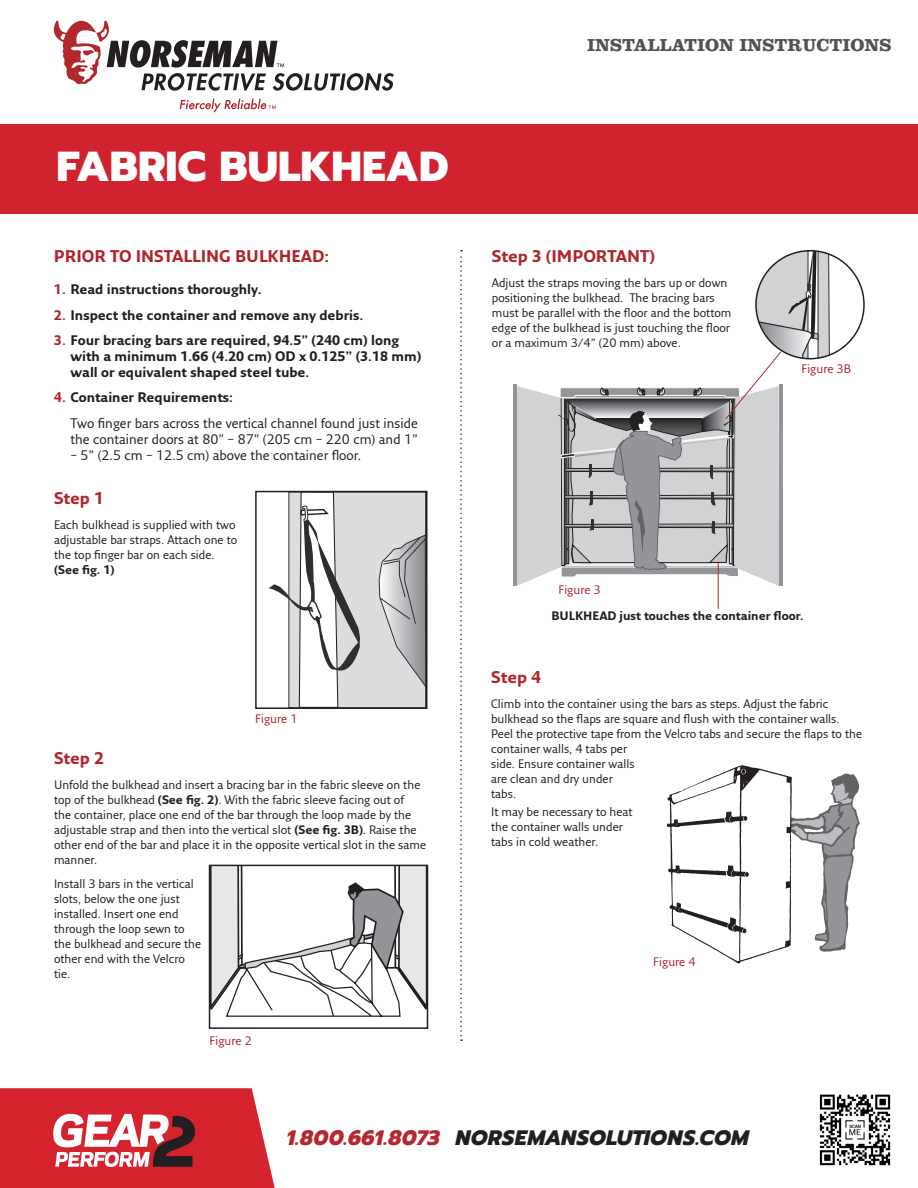
<style>
.page{position:relative;width:918px;height:1188px;background:#fff}
.page>*{position:absolute;margin:0;border:0;box-sizing:border-box;transform-origin:0 0}
.t1{font:800 42px "Prompt";color:#fff}
.t2{font:italic 800 21px "Prompt";letter-spacing:.02em;color:#231f20}
.t3{font:700 18px "Clarendon LT Std";color:#525053}
.t4{font:700 16.5px "Fresco Sans Pro";color:#b0242a}
.t5{font:700 13.5px/16.2px "Fresco Sans Pro";color:#231f20}
.t6{font:13.5px/25.2px "Fresco Sans Pro";color:#231f20}
.t7{font:12px/15px "Fresco Sans Pro";color:#231f20}
.t8{font:700 12px "Fresco Sans Pro";color:#231f20}
.t9{font:12px "Fresco Sans Pro";color:#b0242a}
.s1{color:#b0242a}
.s2{font-weight:700;color:#b0242a}
.s3{font-weight:700}
.s4{color:#b6282d}
</style>
<div class="page">
<hr style="left:513px;top:385px;width:3px;height:201px;background:#939598">
<div style="left:289px;top:492px;width:137px;height:216px;background:#dcdddf"></div>
<svg style="left:378px;top:535px;width:46px;height:150px"></svg>
<svg style="left:268px;top:494px;width:92px;height:212px"></svg>
<div style="left:255px;top:491px;width:172px;height:218px;border:2px solid #231f20"></div>
<svg style="left:667px;top:765px;width:193px;height:198px"></svg>
<svg style="left:460px;top:250px;width:2px;height:791px"></svg>
<svg style="left:212px;top:868px;width:213px;height:149px"></svg>
<div style="left:209px;top:865px;width:219px;height:164px;border:2px solid #231f20"></div>
<svg style="left:516px;top:251px;width:348px;height:335px"></svg>
<hr style="left:718px;top:563px;width:1px;height:46px;background:#b2262c">
<svg style="left:180px;top:99px;width:96px;height:13px"></svg>
<svg style="left:54px;top:21px;width:340px;height:70px"></svg>
<div style="left:0;top:125px;width:918px;height:89px;background:#d1222f"></div>
<svg style="left:0;top:1088px;width:275px;height:100px;background:#d4464f"></svg>
<img style="left:819px;top:1094px;width:72px;height:72px">
<h1 class="t1" style="left:57px;top:142px;width:393px">FABRIC BULKHEAD</h1>
<h3 class="t4" style="left:54px;top:245px;width:277px">PRIOR TO INSTALLING BULKHEAD:</h3>
<p class="t5" style="left:54px;top:281px;width:209px"><span class="s1">1.</span> Read instructions thoroughly.</p>
<p class="t5" style="left:54px;top:306px;width:311px"><span class="s1">2.</span> Inspect the container and remove any debris.</p>
<p class="t5" style="left:70px;top:332px;width:352px;text-indent:-16px"><span class="s1">3.</span> Four bracing bars are required, 94.5” (240 cm) long with a minimum 1.66 (4.20 cm) OD x 0.125” (3.18 mm) wall or equivalent shaped steel tube.</p>
<p class="t6" style="left:70px;top:385px;width:349px;text-indent:-16px"><span class="s2">4.</span> <span class="s3">Container Requirements:<br></span>Two finger bars across the vertical channel found just inside</p>
<p class="t6" style="left:70px;top:426px;width:349px">the container doors at 80” – 87” (205 cm – 220 cm) and 1”</p>
<p class="t6" style="left:70px;top:442px;width:292px">– 5” (2.5 cm – 12.5 cm) above the container floor.</p>
<h3 class="t4" style="left:54px;top:488px;width:51px">Step 1</h3>
<p class="t7" style="left:54px;top:517px;width:185px">Each bulkhead is supplied with two adjustable bar straps. Attach one to the top finger bar on each side.</p>
<p class="t8" style="left:54px;top:562px;width:62px">(See fig. 1)</p>
<p class="t9" style="left:255px;top:712px;width:44px">Figure 1</p>
<h3 class="t4" style="left:54px;top:748px;width:51px">Step 2</h3>
<p class="t7" style="left:54px;top:777px;width:374px">Unfold the bulkhead and insert a bracing bar in the fabric sleeve on the top of the bulkhead <span class="s3">(See fig. 2)</span>. With the fabric sleeve facing out of<br>the container, place one end of the bar through the loop made by the adjustable strap and then into the vertical slot <span class="s3">(See fig. 3B)</span>. Raise the other end of the bar and place it in the opposite vertical slot in the same manner.</p>
<p class="t7" style="left:54px;top:876px;width:149px">Install 3 bars in the vertical slots, below the one just installed. Insert one end through the loop sewn to the bulkhead and secure the other end with the Velcro tie.</p>
<p class="t9" style="left:210px;top:1033px;width:44px">Figure 2</p>
<h3 class="t3" style="left:587px;top:34px;width:306px">INSTALLATION INSTRUCTIONS</h3>
<h3 class="t4" style="left:492px;top:246px;width:165px">Step 3 (IMPORTANT)</h3>
<p class="t7" style="left:492px;top:275px;width:241px">Adjust the straps moving the bars up or down positioning the bulkhead. The bracing bars must be parallel with the floor and the bottom edge of the bulkhead is just touching the floor or a maximum 3/4” (20 mm) above.</p>
<p class="t9" style="left:801px;top:361px;width:51px">Figure 3B</p>
<p class="t9" style="left:558px;top:582px;width:44px">Figure 3</p>
<p class="t8" style="left:551px;top:609px;width:254px">BULKHEAD just touches the container floor.</p>
<h3 class="t4" style="left:491px;top:667px;width:51px">Step 4</h3>
<p class="t7" style="left:491px;top:696px;width:372px">Climb into the container using the bars as steps. Adjust the fabric bulkhead so the flaps are square and flush with the container walls.<br>Peel the protective tape from the Velcro tabs and secure the flaps to the container walls, 4 tabs per<br>side. Ensure container walls<br>are clean and dry under<br>tabs.</p>
<p class="t7" style="left:491px;top:804px;width:143px">It may be necessary to heat the container walls under tabs in cold weather.</p>
<p class="t9" style="left:653px;top:955px;width:44px">Figure 4</p>
<h2 class="t2" style="left:286px;top:1122px;width:464px"><span class="s4">1.800.661.8073</span> NORSEMANSOLUTIONS.COM</h2>
</div>
